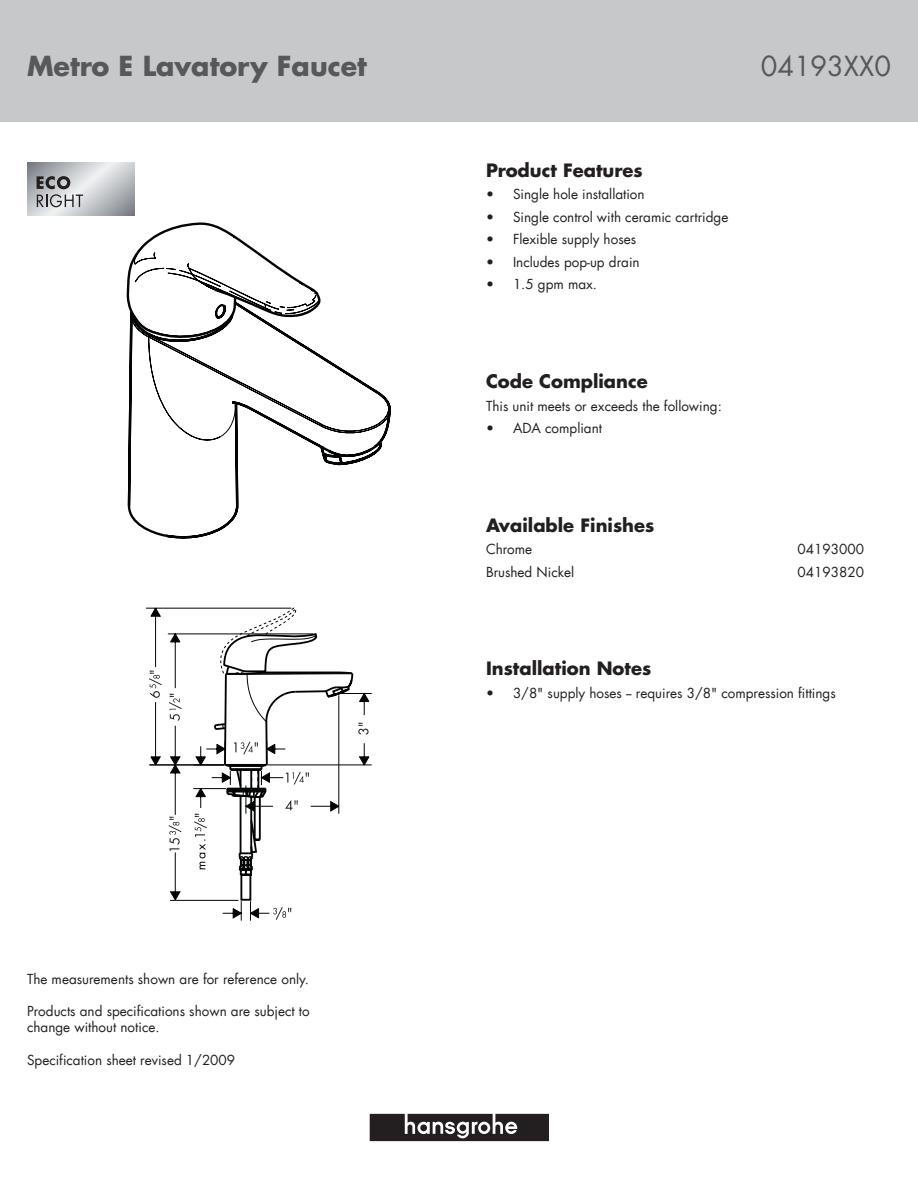
<style>
.page{position:relative;width:918px;height:1188px;background:#fff}
.page>*{position:absolute;margin:0;border:0;box-sizing:border-box;transform-origin:0 0}
.hansgrohe_product_na{font:700 27px "Futura LT";color:#57585a}
.hansgrohe_product_nu{font:27px "Futura LT";color:#57585a}
.subject_heading{font:700 18px "Futura LT";color:#231f20}
.bullet_point{font:13.5px/22.5px "Futura LT";color:#231f20}
.detail{font:13.5px "Futura LT";color:#231f20}
</style>
<div class="page">
<div style="left:0;top:0;width:918px;height:121px;background:#c7c8ca"></div>
<svg style="left:370px;top:1114px;width:178px;height:27px;background:#464344"></svg>
<svg style="left:128px;top:508px;width:111px;height:31px"></svg>
<svg style="left:127px;top:467px;width:112px;height:41px"></svg>
<svg style="left:127px;top:222px;width:264px;height:245px"></svg>
<svg style="left:146px;top:608px;width:226px;height:313px"></svg>
<img style="left:27px;top:162px;width:108px;height:54px">
<svg style="left:37px;top:176px;width:46px;height:31px"></svg>
<p class="hansgrohe_product_na" style="left:27px;top:48px;width:342px">Metro E Lavatory Faucet</p>
<p class="hansgrohe_product_nu" style="left:761px;top:49px;width:132px">04193XX0</p>
<p class="subject_heading" style="left:486px;top:158px;width:158px">Product Features</p>
<p class="bullet_point" style="left:513px;top:183px;width:133px">Single hole installation</p>
<p class="bullet_point" style="left:513px;top:206px;width:217px">Single control with ceramic cartridge</p>
<p class="bullet_point" style="left:513px;top:228px;width:125px">Flexible supply hoses</p>
<p class="bullet_point" style="left:513px;top:251px;width:128px">Includes pop-up drain</p>
<p class="bullet_point" style="left:513px;top:273px;width:86px">1.5 gpm max.</p>
<p class="bullet_point" style="left:486px;top:183px;width:9px;text-align:justify">• • • • •</p>
<p class="subject_heading" style="left:486px;top:369px;width:163px">Code Compliance</p>
<p class="detail" style="left:486px;top:397px;width:237px">This unit meets or exceeds the following:</p>
<p class="bullet_point" style="left:486px;top:417px;width:118px">• ADA compliant</p>
<p class="subject_heading" style="left:486px;top:513px;width:170px">Available Finishes</p>
<p class="detail" style="left:486px;top:540px;width:48px">Chrome</p>
<p class="detail" style="left:797px;top:540px;width:68px">04193000</p>
<p class="detail" style="left:486px;top:563px;width:90px">Brushed Nickel</p>
<p class="detail" style="left:797px;top:563px;width:68px">04193820</p>
<p class="bullet_point" style="left:27px;top:968px;width:284px">The measurements shown are for reference only.</p>
<p class="bullet_point" style="left:27px;top:1003px;width:284px;line-height:16.2px">Products and specifications shown are subject to change without notice.</p>
<p class="bullet_point" style="left:27px;top:1049px;width:210px">Specification sheet revised 1/2009</p>
<p class="subject_heading" style="left:486px;top:656px;width:167px">Installation Notes</p>
<p class="bullet_point" style="left:486px;top:682px;width:351px">• 3/8" supply hoses -- requires 3/8" compression fittings</p>
</div>
